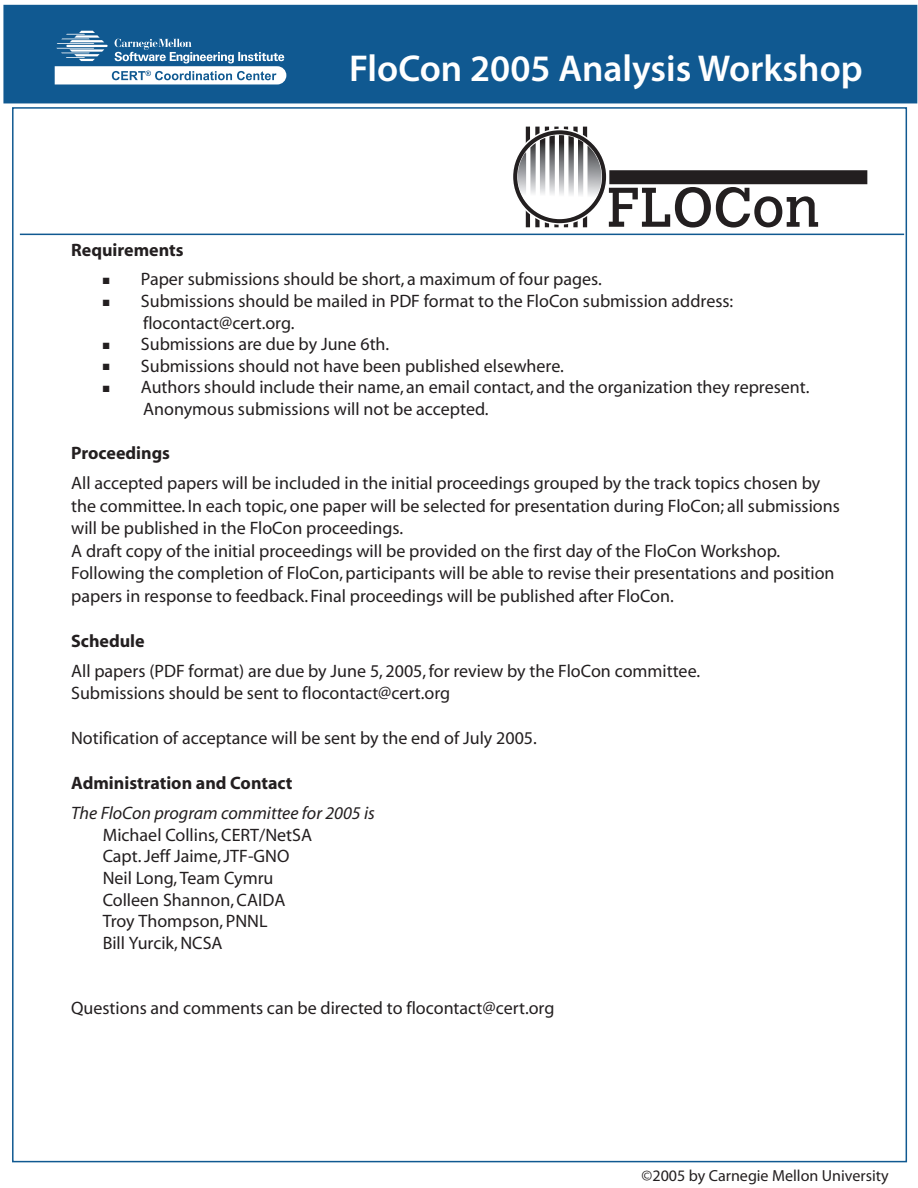
<style>
.page{position:relative;width:918px;height:1188px;background:#fff}
.page>*{position:absolute;margin:0;border:0;box-sizing:border-box;transform-origin:0 0}
.t1{font:55.35px "Calvert";color:#231f20}
.t2{font:600 37.5px "Myriad Pro";color:#fff}
.t3{font:18px/21.6px "Myriad";color:#231f20}
.t4{font:700 18px "Myriad";color:#231f20}
.t5{font:italic 18px "Myriad";color:#231f20}
.t6{font:16.05px "Myriad Pro";color:#231f20}
</style>
<div class="page">
<div style="left:6px;top:7px;width:909px;height:94px;background:#105991"></div>
<div style="left:3px;top:5px;width:914px;height:98px;border:4px solid #105991"></div>
<hr style="left:583px;top:127px;width:4px;height:100px;background:#231f20">
<div style="left:573px;top:127px;width:5px;height:100px;background:#231f20"></div>
<hr style="left:564px;top:127px;width:4px;height:100px;background:#231f20">
<div style="left:554px;top:127px;width:5px;height:100px;background:#231f20"></div>
<hr style="left:545px;top:127px;width:4px;height:100px;background:#231f20">
<div style="left:535px;top:127px;width:5px;height:100px;background:#231f20"></div>
<hr style="left:526px;top:127px;width:4px;height:100px;background:#231f20">
<svg style="left:513px;top:128px;width:94px;height:97px"></svg>
<div style="left:609px;top:170px;width:258px;height:14px;background:#231f20"></div>
<svg style="left:19px;top:233px;width:887px;height:3px;background:#87abc7"></svg>
<svg style="left:55px;top:31px;width:231px;height:53px"></svg>
<h2 class="t2" style="left:349px;top:48px;width:515px">FloCon 2005 Analysis Workshop</h2>
<h1 class="t1" style="left:607px;top:175px;width:214px">FLOCon</h1>
<p class="t4" style="left:71px;top:241px;width:114px">Requirements</p>
<p class="t3" style="left:103px;top:269px;width:501px">■ Paper submissions should be short, a maximum of four pages.</p>
<p class="t3" style="left:143px;top:291px;width:592px;text-indent:-40px">■ Submissions should be mailed in PDF format to the FloCon submission address: flocontact@cert.org.</p>
<p class="t3" style="left:103px;top:334px;width:288px">■ Submissions are due by June 6th.</p>
<p class="t3" style="left:103px;top:356px;width:463px">■ Submissions should not have been published elsewhere.</p>
<p class="t3" style="left:143px;top:377px;width:668px;text-indent:-40px">■ Authors should include their name, an email contact, and the organization they represent.<br>Anonymous submissions will not be accepted.</p>
<p class="t4" style="left:71px;top:444px;width:100px">Proceedings</p>
<p class="t3" style="left:71px;top:473px;width:770px;line-height:22.5px">All accepted papers will be included in the initial proceedings grouped by the track topics chosen by the committee. In each topic, one paper will be selected for presentation during FloCon; all submissions will be published in the FloCon proceedings.<br>A draft copy of the initial proceedings will be provided on the first day of the FloCon Workshop.<br>Following the completion of FloCon, participants will be able to revise their presentations and position papers in response to feedback. Final proceedings will be published after FloCon.</p>
<p class="t4" style="left:71px;top:631px;width:75px">Schedule</p>
<p class="t3" style="left:71px;top:660px;width:631px;line-height:22.5px">All papers (PDF format) are due by June 5, 2005, for review by the FloCon committee.<br>Submissions should be sent to flocontact@cert.org</p>
<p class="t3" style="left:71px;top:728px;width:467px">Notification of acceptance will be sent by the end of July 2005.</p>
<p class="t4" style="left:71px;top:774px;width:223px">Administration and Contact</p>
<p class="t5" style="left:71px;top:804px;width:305px">The FloCon program committee for 2005 is</p>
<p class="t3" style="left:103px;top:825px;width:211px">Michael Collins, CERT/NetSA<br>Capt. Jeff Jaime, JTF-GNO<br>Neil Long, Team Cymru<br>Colleen Shannon, CAIDA<br>Troy Thompson, PNNL<br>Bill Yurcik, NCSA</p>
<p class="t3" style="left:71px;top:998px;width:485px">Questions and comments can be directed to flocontact@cert.org</p>
<p class="t6" style="left:642px;top:1166px;width:249px">©2005 by Carnegie Mellon University</p>
</div>
